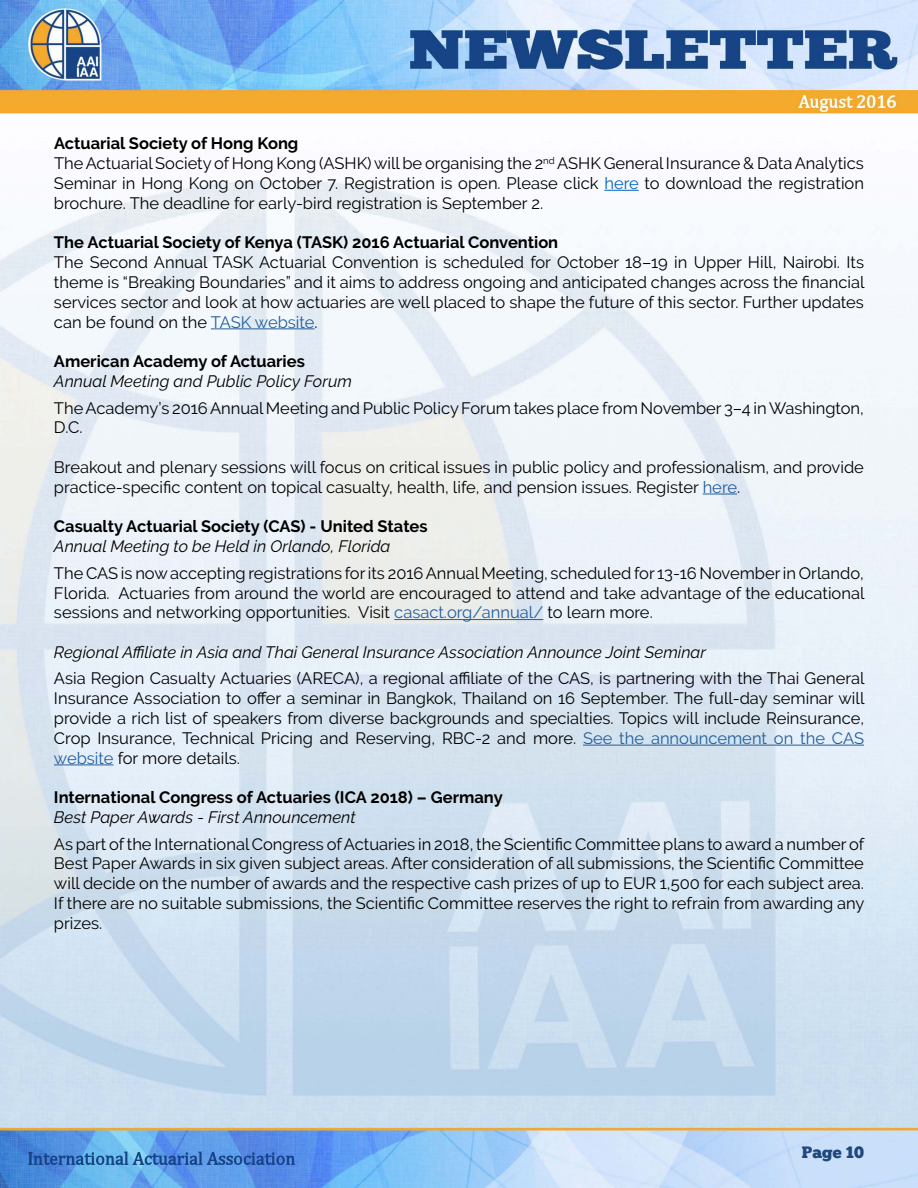
<style>
.page{position:relative;width:918px;height:1188px;background:#fff}
.page>*{position:absolute;margin:0;border:0;box-sizing:border-box;transform-origin:0 0}
.t1{font:16.5px/19.8px "Raleway";color:#000;text-align:justify}
.t2{font:italic 16.5px "Raleway";color:#000}
.t3{font:700 16.5px "Raleway";color:#000}
.t4{font:16.5px "Chunk Five";color:#1f497d}
.s1{font-weight:700}
.s2{color:#0563c1}
.s3{color:#215e9e}
</style>
<div class="page">
<img style="left:0;top:0;width:918px;height:1188px">
<hr style="left:604px;top:190px;width:35px;height:1px;background:#0563c1">
<hr style="left:211px;top:328px;width:104px;height:1px;background:#215e9e">
<hr style="left:703px;top:494px;width:34px;height:1px;background:#215e9e">
<hr style="left:394px;top:619px;width:149px;height:1px;background:#215e9e">
<hr style="left:583px;top:745px;width:281px;height:1px;background:#215e9e">
<hr style="left:54px;top:765px;width:60px;height:1px;background:#215e9e">
<p class="t1" style="left:54px;top:134px;width:812px;text-align:left"><span class="s1">Actuarial Society of Hong Kong<br></span>The Actuarial Society of Hong Kong (ASHK) will be organising the 2<sup>nd</sup> ASHK General Insurance &amp; Data Analytics Seminar in Hong Kong on October 7. Registration is open. Please click <span class="s2">here</span> to download the registration brochure. The deadline for early-bird registration is September 2.</p>
<p class="t3" style="left:54px;top:233px;width:506px">The Actuarial Society of Kenya (TASK) 2016 Actuarial Convention</p>
<p class="t1" style="left:54px;top:252px;width:812px">The Second Annual TASK Actuarial Convention is scheduled for October 18–19 in Upper Hill, Nairobi. Its theme is “Breaking Boundaries” and it aims to address ongoing and anticipated changes across the financial services sector and look at how actuaries are well placed to shape the future of this sector. Further updates can be found on the <span class="s3">TASK website</span>.</p>
<p class="t3" style="left:54px;top:352px;width:252px">American Academy of Actuaries</p>
<p class="t2" style="left:54px;top:372px;width:299px">Annual Meeting and Public Policy Forum</p>
<p class="t1" style="left:54px;top:398px;width:812px">The Academy’s 2016 Annual Meeting and Public Policy Forum takes place from November 3–4 in Washington,<br>D.C.</p>
<p class="t1" style="left:54px;top:457px;width:812px">Breakout and plenary sessions will focus on critical issues in public policy and professionalism, and provide practice-specific content on topical casualty, health, life, and pension issues. Register <span class="s3">here</span>.</p>
<p class="t3" style="left:54px;top:517px;width:375px">Casualty Actuarial Society (CAS) - United States</p>
<p class="t2" style="left:54px;top:537px;width:338px">Annual Meeting to be Held in Orlando, Florida</p>
<p class="t1" style="left:54px;top:563px;width:812px">The CAS is now accepting registrations for its 2016 Annual Meeting, scheduled for 13-16 November in Orlando, Florida. Actuaries from around the world are encouraged to attend and take advantage of the educational sessions and networking opportunities. Visit <span class="s3">casact.org/annual/</span> to learn more.</p>
<p class="t2" style="left:54px;top:643px;width:654px">Regional Affiliate in Asia and Thai General Insurance Association Announce Joint Seminar</p>
<p class="t1" style="left:54px;top:669px;width:812px">Asia Region Casualty Actuaries (ARECA), a regional affiliate of the CAS, is partnering with the Thai General Insurance Association to offer a seminar in Bangkok, Thailand on 16 September. The full-day seminar will provide a rich list of speakers from diverse backgrounds and specialties. Topics will include Reinsurance, Crop Insurance, Technical Pricing and Reserving, RBC-2 and more. <span class="s3">See the announcement on the CAS website</span> for more details.</p>
<p class="t3" style="left:54px;top:788px;width:450px">International Congress of Actuaries (ICA 2018) – Germany</p>
<p class="t2" style="left:54px;top:808px;width:303px">Best Paper Awards - First Announcement</p>
<p class="t1" style="left:54px;top:834px;width:812px">As part of the International Congress of Actuaries in 2018, the Scientific Committee plans to award a number of Best Paper Awards in six given subject areas. After consideration of all submissions, the Scientific Committee will decide on the number of awards and the respective cash prizes of up to EUR 1,500 for each subject area.<br>If there are no suitable submissions, the Scientific Committee reserves the right to refrain from awarding any prizes.</p>
<p class="t4" style="left:802px;top:1143px;width:64px">Page 10</p>
</div>
